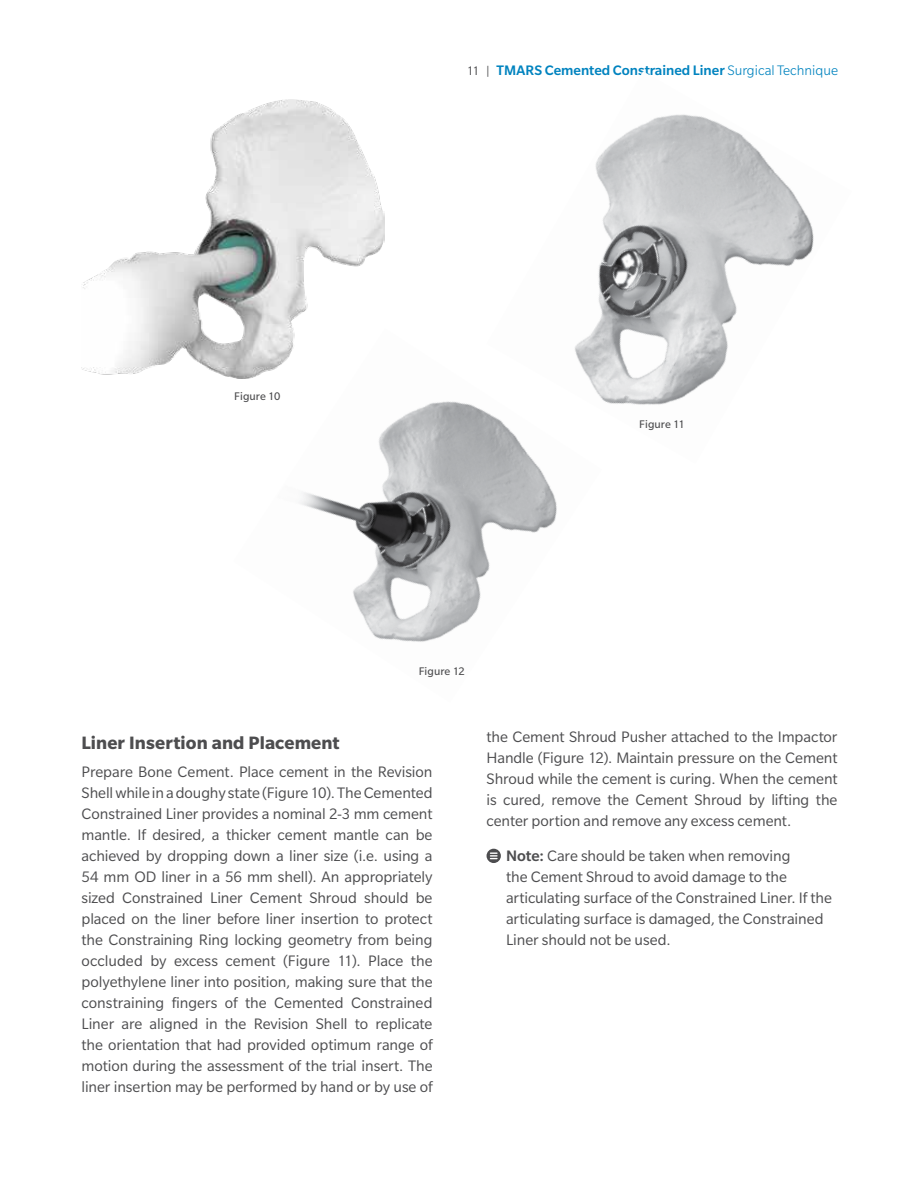
<style>
.page{position:relative;width:918px;height:1188px;background:#fff}
.page>*{position:absolute;margin:0;border:0;box-sizing:border-box;transform-origin:0 0}
.t1{font:700 19.5px "Slate Pro";letter-spacing:.005em;color:#4d4d4f}
.t2{font:16.5px/21px "Slate Pro";letter-spacing:-.005em;color:#4d4d4f;text-align:justify}
.t3{font:500 15px "Slate Pro";color:#0083bf}
.t4{font:12px "Slate Pro";letter-spacing:.005em;color:#4d4d4f}
.s1{font-weight:400;font-size:13.5px;color:#4d4d4f}
.s2{font-weight:300}
.s3{font-weight:500}
</style>
<div class="page">
<img style="left:82px;top:99px;width:302px;height:279px">
<img style="left:595px;top:114px;width:219px;height:291px">
<img style="left:233px;top:328px;width:369px;height:314px">
<svg style="left:487px;top:849px;width:14px;height:14px"></svg>
<svg style="left:490px;top:852px;width:7px;height:7px"></svg>
<p class="t4" style="left:234px;top:390px;width:48px">Figure 10</p>
<p class="t3" style="left:467px;top:62px;width:373px"><span class="s1">11 |</span> TMARS Cemented Constrained Liner <span class="s2">Surgical Technique</span></p>
<p class="t4" style="left:419px;top:665px;width:47px">Figure 12</p>
<p class="t4" style="left:639px;top:418px;width:47px">Figure 11</p>
<p class="t1" style="left:82px;top:732px;width:260px">Liner Insertion and Placement</p>
<p class="t2" style="left:82px;top:761px;width:353px">Prepare Bone Cement. Place cement in the Revision Shell while in a doughy state (Figure 10). The Cemented Constrained Liner provides a nominal 2-3 mm cement mantle. If desired, a thicker cement mantle can be achieved by dropping down a liner size (i.e. using a 54 mm OD liner in a 56 mm shell). An appropriately sized Constrained Liner Cement Shroud should be placed on the liner before liner insertion to protect the Constraining Ring locking geometry from being occluded by excess cement (Figure 11). Place the polyethylene liner into position, making sure that the constraining fingers of the Cemented Constrained Liner are aligned in the Revision Shell to replicate the orientation that had provided optimum range of motion during the assessment of the trial insert. The liner insertion may be performed by hand or by use of</p>
<p class="t2" style="left:487px;top:726px;width:353px">the Cement Shroud Pusher attached to the Impactor Handle (Figure 12). Maintain pressure on the Cement Shroud while the cement is curing. When the cement is cured, remove the Cement Shroud by lifting the center portion and remove any excess cement.</p>
<p class="t2" style="left:506px;top:845px;width:328px;text-align:left"><span class="s3">Note:</span> Care should be taken when removing<br>the Cement Shroud to avoid damage to the articulating surface of the Constrained Liner. If the articulating surface is damaged, the Constrained Liner should not be used.</p>
</div>
